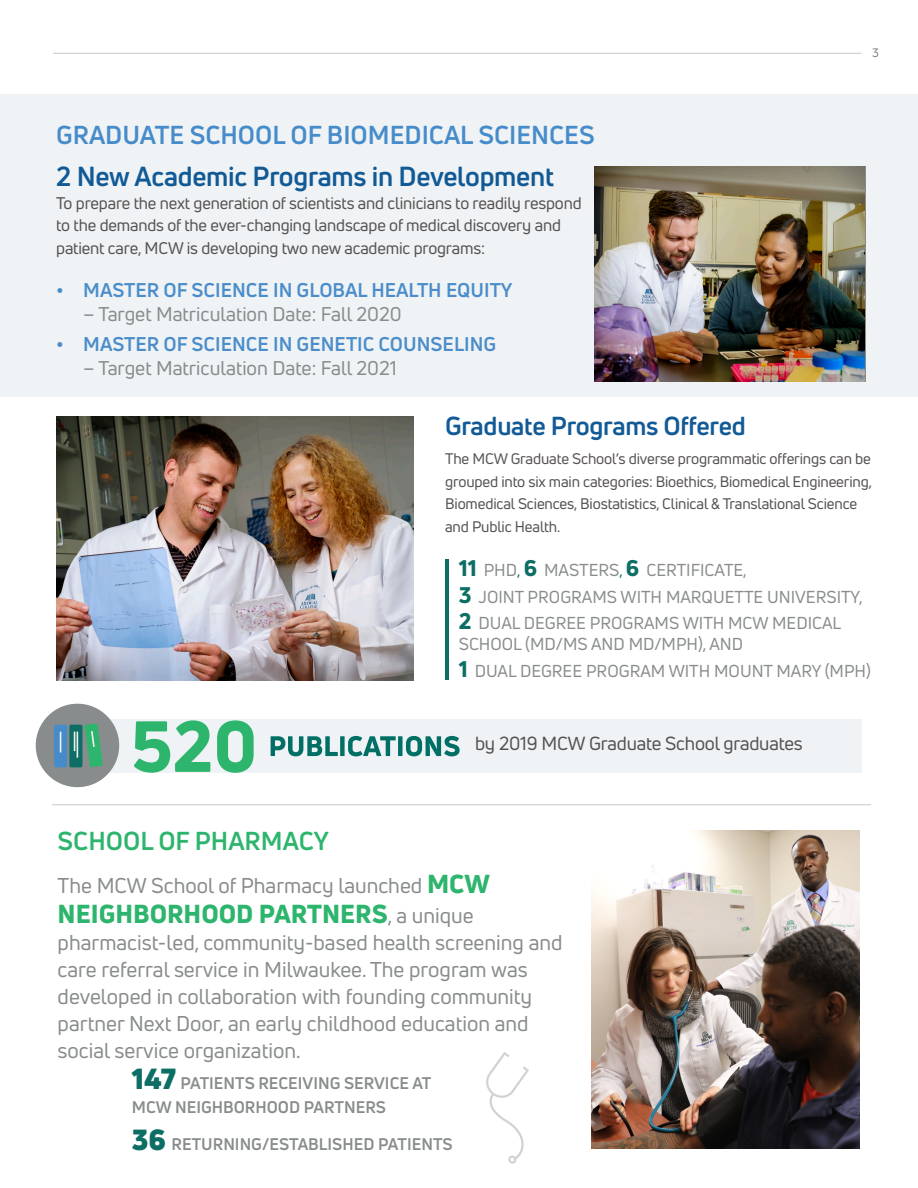
<style>
.page{position:relative;width:918px;height:1188px;background:#fff}
.page>*{position:absolute;margin:0;border:0;box-sizing:border-box;transform-origin:0 0}
.mcw_paragraph{font:800 70.65px "Uni Neue";color:#2db56d}
.mcw_paragraph-2{font:700 27px "Uni Neue";letter-spacing:-.01em;color:#125a96}
.mcw_paragraph-3{font:700 25.5px "Uni Neue";color:#478cca}
.mcw_paragraph-4{font:800 25.5px "Uni Neue";color:#2db56d}
.mcw_paragraph-5{font:700 25.5px "Uni Neue";letter-spacing:-.01em;color:#125a96}
.mcw_paragraph-6{font:700 25.5px "Uni Neue";color:#2db56d}
.mcw_paragraph-7{font:21px/27px "Uni Neue";color:#898c8d}
.t1{font:700 19.5px "Uni Neue";color:#4b8dca}
.t2{font:19.5px "Uni Neue";color:#898c8d}
.mcw_paragraph-8{font:18.6px "Uni Neue";letter-spacing:-.01em;color:#555251}
.t3{font:16.95px/20.9px "Uni Neue";color:#898c8d}
.mcw_paragraph-9{font:16.5px/22.5px "Uni Neue";letter-spacing:-.01em;color:#555251}
.t4{font:700 16.5px/24px "Uni Neue";color:#898c8d}
.mcw_paragraph-10{font:15px/22.5px "Uni Neue";letter-spacing:-.01em;color:#555251}
.mcw_paragraph-11{font:12px "Uni Neue";color:#787d83}
.s1{font-weight:800;font-size:22.2px;color:#0c6e64}
.s2{font-size:15.6px;color:#0c6e64}
.s3{font-weight:800;font-size:25.5px;color:#2db56d}
.s4{font-weight:400;font-size:21px;color:#898c8d}
.s5{font-weight:900;font-size:28.5px;color:#0c6e64}
</style>
<div class="page">
<div style="left:0;top:94px;width:918px;height:303px;background:#f0f3f5"></div>
<img style="left:595px;top:166px;width:270px;height:215px">
<hr style="left:53px;top:53px;width:809px;height:1px;background:#231f20">
<img style="left:56px;top:416px;width:358px;height:264px">
<hr style="left:445px;top:559px;width:4px;height:121px;background:#0c6e64">
<div style="left:57px;top:719px;width:805px;height:53px;background:#f0f3f5"></div>
<div style="left:36px;top:704px;width:83px;height:83px;background:#898c8d;border-radius:50%"></div>
<svg style="left:271px;top:736px;width:189px;height:20px"></svg>
<div style="left:54px;top:725px;width:13px;height:42px;background:#478cca;border-radius:2px"></div>
<svg style="left:57px;top:723px;width:46px;height:45px"></svg>
<img style="left:591px;top:831px;width:269px;height:318px">
<svg style="left:486px;top:1052px;width:43px;height:112px"></svg>
<hr style="left:52px;top:804px;width:819px;height:1px;background:#231f20">
<p class="mcw_paragraph-3" style="left:56px;top:119px;width:540px">GRADUATE SCHOOL OF BIOMEDICAL SCIENCES</p>
<p class="mcw_paragraph-2" style="left:56px;top:160px;width:499px">2 New Academic Programs in Development</p>
<p class="mcw_paragraph-9" style="left:56px;top:191px;width:527px">To prepare the next generation of scientists and clinicians to readily respond to the demands of the ever-changing landscape of medical discovery and patient care, MCW is developing two new academic programs:</p>
<p class="t1" style="left:56px;top:277px;width:458px">• MASTER OF SCIENCE IN GLOBAL HEALTH EQUITY</p>
<p class="t2" style="left:83px;top:302px;width:320px">– Target Matriculation Date: Fall 2020</p>
<p class="t1" style="left:56px;top:332px;width:442px">• MASTER OF SCIENCE IN GENETIC COUNSELING</p>
<p class="t2" style="left:83px;top:356px;width:315px">– Target Matriculation Date: Fall 2021</p>
<p class="mcw_paragraph-5" style="left:445px;top:410px;width:302px">Graduate Programs Offered</p>
<p class="mcw_paragraph-11" style="left:872px;top:45px;width:8px">3</p>
<p class="mcw_paragraph-10" style="left:445px;top:448px;width:428px">The MCW Graduate School’s diverse programmatic offerings can be grouped into six main categories: Bioethics, Biomedical Engineering, Biomedical Sciences, Biostatistics, Clinical &amp; Translational Science and Public Health.</p>
<p class="mcw_paragraph" style="left:131px;top:699px;width:128px">520</p>
<p class="t3" style="left:459px;top:559px;width:290px"><span class="s1">11</span> PHD<span class="s2">,</span> <span class="s1">6</span> MASTERS<span class="s2">,</span> <span class="s1">6</span> CERTIFICATE,</p>
<p class="t3" style="left:459px;top:586px;width:406px"><span class="s1">3</span> JOINT PROGRAMS WITH MARQUETTE UNIVERSITY,</p>
<p class="t3" style="left:459px;top:613px;width:384px"><span class="s1">2</span> DUAL DEGREE PROGRAMS WITH MCW MEDICAL<br>SCHOOL (MD/MS AND MD/MPH), AND</p>
<p class="t3" style="left:459px;top:660px;width:414px"><span class="s1">1</span> DUAL DEGREE PROGRAM WITH MOUNT MARY (MPH)</p>
<p class="mcw_paragraph-8" style="left:475px;top:732px;width:329px">by 2019 MCW Graduate School graduates</p>
<p class="mcw_paragraph-6" style="left:58px;top:825px;width:273px">SCHOOL OF PHARMACY</p>
<p class="mcw_paragraph-7" style="left:58px;top:872px;width:434px">The MCW School of Pharmacy launched <span class="s3">MCW</span></p>
<p class="mcw_paragraph-4" style="left:58px;top:897px;width:418px">NEIGHBORHOOD PARTNERS<span class="s4">, a unique</span></p>
<p class="mcw_paragraph-7" style="left:58px;top:929px;width:506px">pharmacist-led, community-based health screening and care referral service in Milwaukee. The program was developed in collaboration with founding community partner Next Door, an early childhood education and social service organization.</p>
<p class="t4" style="left:132px;top:1071px;width:301px"><span class="s5">147</span> PATIENTS RECEIVING SERVICE AT<br>MCW NEIGHBORHOOD PARTNERS</p>
<p class="t4" style="left:132px;top:1132px;width:322px"><span class="s5">36</span> RETURNING/ESTABLISHED PATIENTS</p>
</div>
